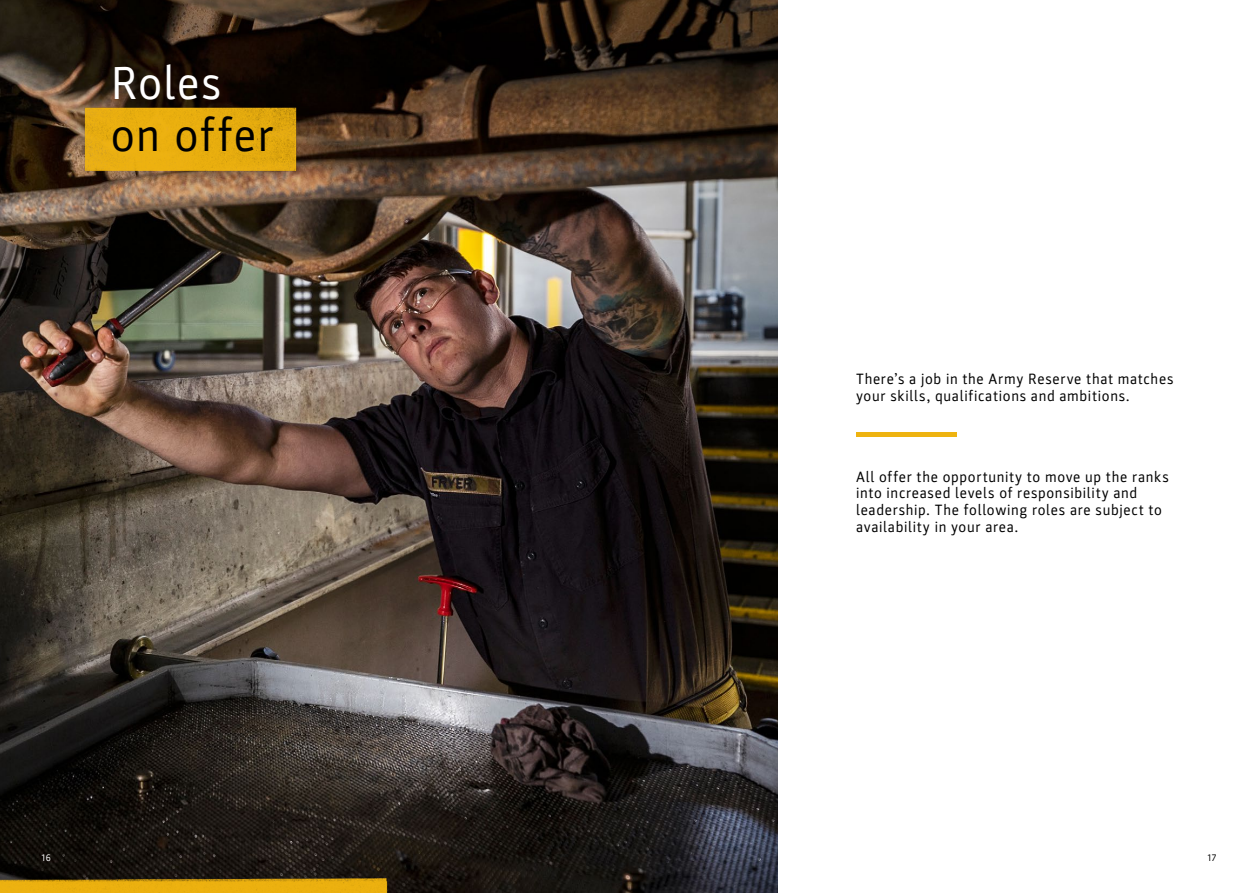
<style>
.page{position:relative;width:1259px;height:893px;background:#fff}
.page>*{position:absolute;margin:0;border:0;box-sizing:border-box;transform-origin:0 0}
.t1{font:46.5px "Parka";letter-spacing:.03em;color:#000}
.t2{font:46.5px "Parka";letter-spacing:.03em;color:#fff}
.t3{font:15px/16.8px "Parka";letter-spacing:.045em;color:#000}
.t4{font:9.75px "Parka";color:#fff}
.t5{font:9.75px "Parka";color:#000}
</style>
<div class="page">
<img style="left:0;top:0;width:777px;height:893px">
<img style="left:81px;top:106px;width:219px;height:72px">
<div style="left:856px;top:432px;width:101px;height:5px;background:#eeb310"></div>
<img style="left:0;top:874px;width:387px;height:19px">
<h1 class="t2" style="left:111px;top:58px;width:112px">Roles</h1>
<h1 class="t1" style="left:111px;top:109px;width:164px">on offer</h1>
<p class="t3" style="left:856px;top:371px;width:319px">There’s a job in the Army Reserve that matches your skills, qualifications and ambitions.</p>
<p class="t3" style="left:856px;top:468px;width:314px">All offer the opportunity to move up the ranks into increased levels of responsibility and leadership. The following roles are subject to availability in your area.</p>
<p class="t4" style="left:42px;top:852px;width:11px">16</p>
<p class="t5" style="left:1208px;top:852px;width:10px">17</p>
</div>
